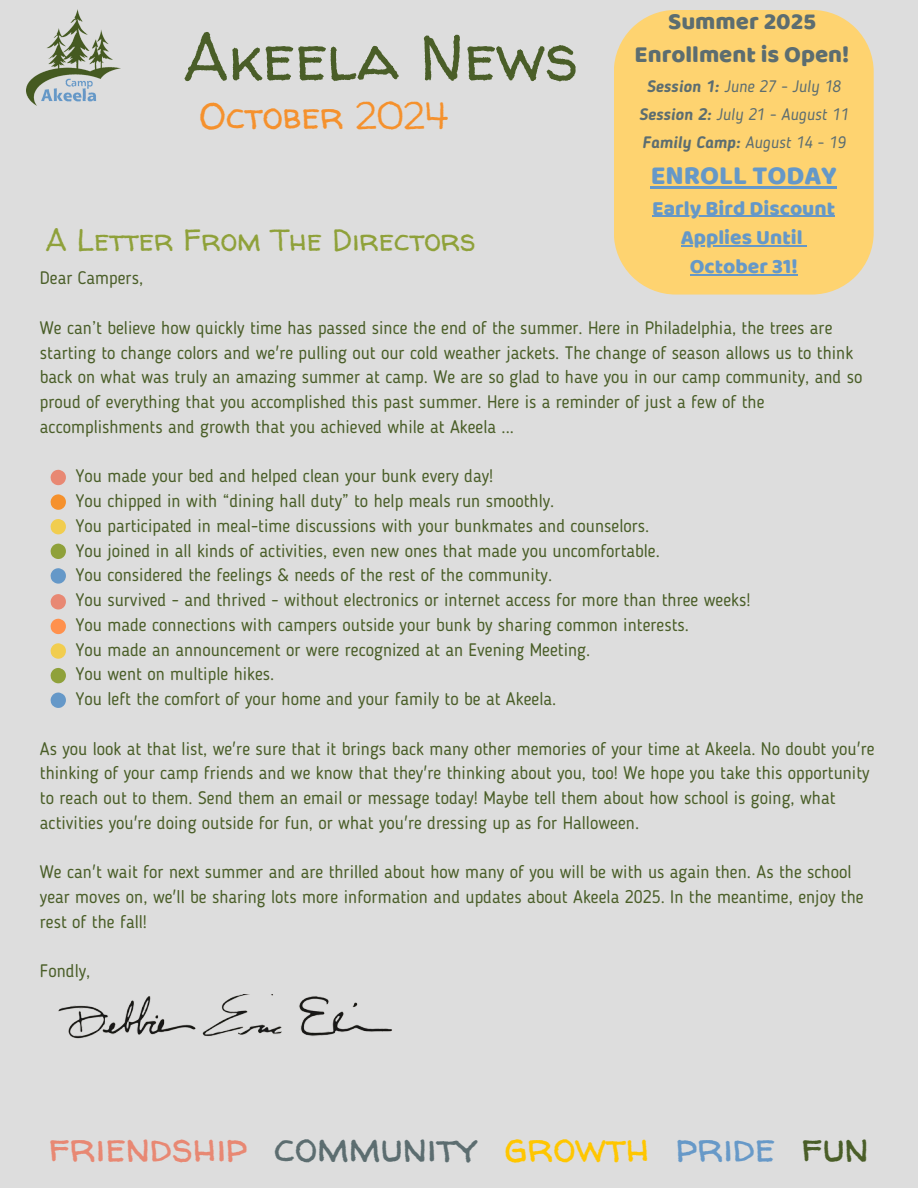
<style>
.page{position:relative;width:918px;height:1188px;background:#ddd}
.page>*{position:absolute;margin:0;border:0;box-sizing:border-box;transform-origin:0 0}
.t1{font:65.25px "Walter Turncoat";color:#4a5e28}
.t2{font:41.25px "Walter Turncoat";color:#e88873}
.t3{font:37.5px "Walter Turncoat";color:#f5912d}
.t4{font:30.75px "Walter Turncoat";color:#8fa13a}
.t5{font:27px "Baloo Thambi";color:#6598c8}
.t6{font:24px/32.7px "Baloo Thambi";color:#5c6d70;text-align:center}
.t7{font:21px/29.2px "Baloo Thambi";color:#6598c8;text-align:center}
.t8{font:18px/24.8px "Blogger Sans";color:#4a5e28}
.t9{font:italic 16.5px "Blogger Sans";color:#5c6d70}
.t10{font:italic 700 16.5px "Blogger Sans";color:#5c6d70}
.s1{font-weight:700}
.s2{font-weight:400}
.s3{color:#5c6d70}
.s4{color:#ffc600}
.s5{color:#6799c8}
.s6{color:#4a5e28}
</style>
<div class="page">
<img style="left:26px;top:10px;width:95px;height:96px">
<div style="left:614px;top:10px;width:260px;height:284px;background:#fed370"></div>
<svg style="left:50px;top:470px;width:16px;height:15px"></svg>
<svg style="left:50px;top:494px;width:16px;height:16px"></svg>
<svg style="left:50px;top:519px;width:16px;height:15px"></svg>
<svg style="left:50px;top:568px;width:16px;height:15px"></svg>
<svg style="left:50px;top:544px;width:16px;height:15px"></svg>
<svg style="left:50px;top:594px;width:16px;height:16px"></svg>
<svg style="left:50px;top:619px;width:16px;height:15px"></svg>
<svg style="left:50px;top:643px;width:16px;height:16px"></svg>
<svg style="left:50px;top:692px;width:16px;height:16px"></svg>
<svg style="left:50px;top:668px;width:16px;height:15px"></svg>
<img style="left:58px;top:995px;width:334px;height:44px">
<hr style="left:651px;top:187px;width:186px;height:2px;background:#6598c8">
<hr style="left:652px;top:216px;width:183px;height:1px;background:#6598c8">
<hr style="left:681px;top:245px;width:122px;height:1px;background:#6598c8">
<hr style="left:690px;top:274px;width:108px;height:2px;background:#6598c8">
<p class="t6" style="left:635px;top:6px;width:216px">Summer 2025<br>Enrollment is Open!</p>
<p class="t9" style="left:647px;top:79px;width:195px"><span class="s1">Session 1:</span> June 27 - July 18</p>
<p class="t9" style="left:639px;top:107px;width:211px"><span class="s1">Session 2:</span> July 21 - August 11</p>
<p class="t10" style="left:642px;top:135px;width:205px">Family Camp: <span class="s2">August 14 - 19</span></p>
<p class="t5" style="left:651px;top:156px;width:188px">ENROLL TODAY</p>
<p class="t7" style="left:652px;top:194px;width:184px">Early Bird Discount</p>
<p class="t7" style="left:681px;top:224px;width:123px">Applies Until<br>October 31!</p>
<h4 class="t1" style="left:183px;top:12px;width:397px">Akeela News</h4>
<p class="t3" style="left:199px;top:90px;width:251px">October 2024</p>
<p class="t4" style="left:45px;top:218px;width:432px">A Letter From The Directors</p>
<p class="t8" style="left:40px;top:267px;width:105px">Dear Campers,</p>
<p class="t8" style="left:40px;top:317px;width:824px">We can’t believe how quickly time has passed since the end of the summer. Here in Philadelphia, the trees are starting to change colors and we're pulling out our cold weather jackets. The change of season allows us to think back on what was truly an amazing summer at camp. We are so glad to have you in our camp community, and so proud of everything that you accomplished this past summer. Here is a reminder of just a few of the accomplishments and growth that you achieved while at Akeela ...</p>
<p class="t8" style="left:76px;top:465px;width:419px">You made your bed and helped clean your bunk every day!</p>
<h5 class="t8" style="left:76px;top:490px;width:480px">You chipped in with “dining hall duty” to help meals run smoothly.</h5>
<h1 class="t8" style="left:76px;top:515px;width:575px">You participated in meal-time discussions with your bunkmates and counselors.</h1>
<h2 class="t8" style="left:76px;top:540px;width:586px">You joined in all kinds of activities, even new ones that made you uncomfortable.</h2>
<h3 class="t8" style="left:76px;top:564px;width:478px">You considered the feelings &amp; needs of the rest of the community.</h3>
<p class="t8" style="left:76px;top:589px;width:676px">You survived - and thrived - without electronics or internet access for more than three weeks!</p>
<p class="t8" style="left:76px;top:614px;width:615px">You made connections with campers outside your bunk by sharing common interests.</p>
<p class="t8" style="left:76px;top:639px;width:516px">You made an announcement or were recognized at an Evening Meeting.</p>
<p class="t8" style="left:76px;top:663px;width:200px">You went on multiple hikes.</p>
<p class="t8" style="left:76px;top:688px;width:482px">You left the comfort of your home and your family to be at Akeela.</p>
<p class="t8" style="left:40px;top:738px;width:836px">As you look at that list, we're sure that it brings back many other memories of your time at Akeela. No doubt you're thinking of your camp friends and we know that they're thinking about you, too! We hope you take this opportunity to reach out to them. Send them an email or message today! Maybe tell them about how school is going, what activities you're doing outside for fun, or what you're dressing up as for Halloween.</p>
<p class="t8" style="left:40px;top:861px;width:825px">We can't wait for next summer and are thrilled about how many of you will be with us again then. As the school year moves on, we'll be sharing lots more information and updates about Akeela 2025. In the meantime, enjoy the rest of the fall!</p>
<p class="t8" style="left:40px;top:960px;width:52px">Fondly,</p>
<h2 class="t2" style="left:49px;top:1119px;width:821px">friendship <span class="s3">community</span> <span class="s4">growth</span> <span class="s5">pride</span> <span class="s6">fun</span></h2>
</div>
